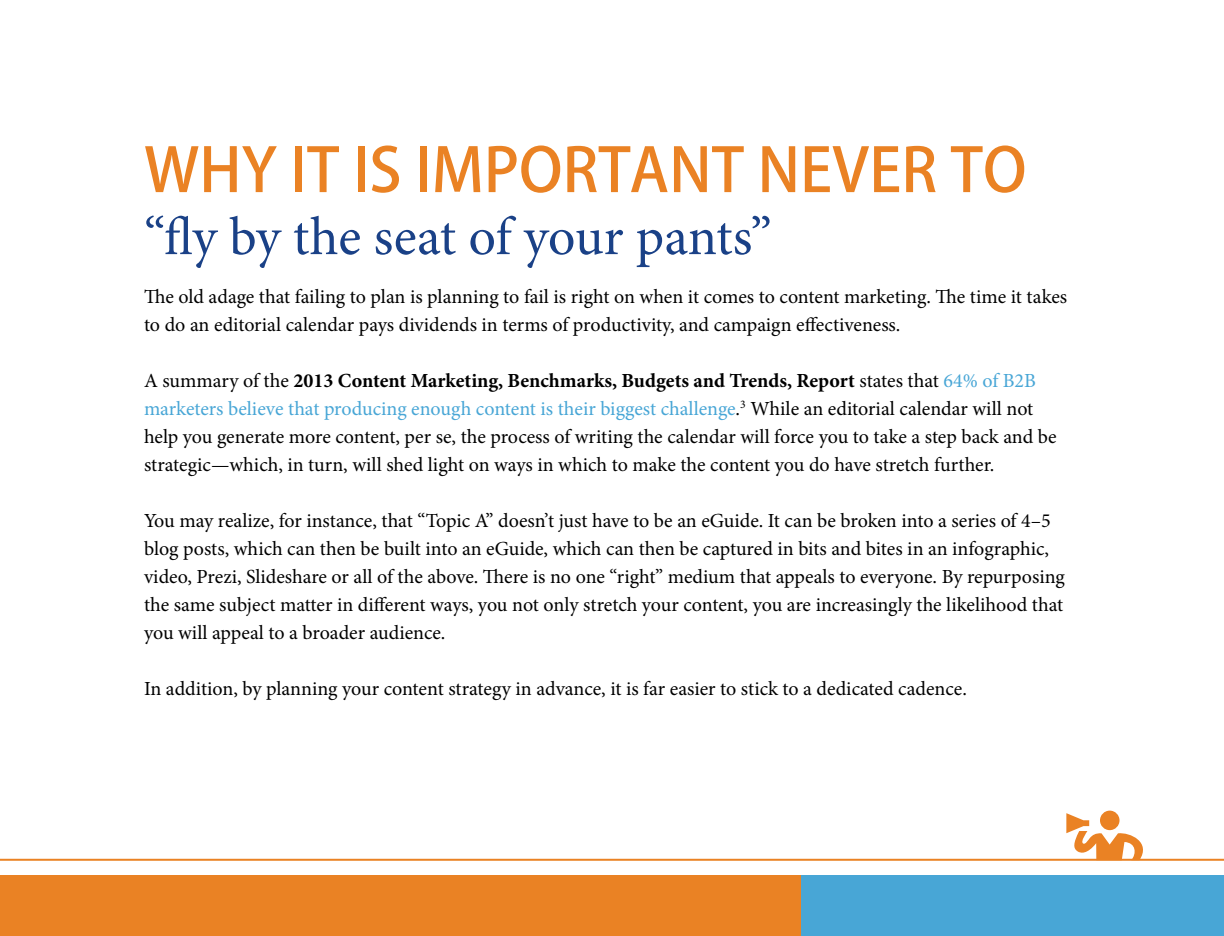
<style>
.page{position:relative;width:1224px;height:936px;background:#fff}
.page>*{position:absolute;margin:0;border:0;box-sizing:border-box;transform-origin:0 0}
.t1{font:500 60px "Koz Go Pro";color:#ea8224}
.t2{font:54px "Minion Pro";letter-spacing:-.005em;color:#1a4187}
.t3{font:20px/28px "Minion Pro";color:#000}
.s1{font-weight:700}
.s2{color:#48a6d6}
</style>
<div class="page">
<div style="left:0;top:875px;width:1224px;height:61px;background:#ea8224"></div>
<div style="left:801px;top:875px;width:423px;height:61px;background:#48a6d6"></div>
<hr style="left:0;top:859px;width:1224px;height:2px;background:#ea8224">
<svg style="left:1066px;top:811px;width:85px;height:48px"></svg>
<h1 class="t1" style="left:144px;top:132px;width:884px">WHY IT IS IMPORTANT NEVER TO</h1>
<h2 class="t2" style="left:144px;top:201px;width:629px">“fly by the seat of your pants”</h2>
<p class="t3" style="left:144px;top:283px;width:925px">The old adage that failing to plan is planning to fail is right on when it comes to content marketing. The time it takes to do an editorial calendar pays dividends in terms of productivity, and campaign effectiveness.</p>
<p class="t3" style="left:144px;top:367px;width:914px">A summary of the <span class="s1">2013 Content Marketing, Benchmarks, Budgets and Trends, Report</span> states that <span class="s2">64% of B2B marketers believe that producing enough content is their biggest challenge</span>.<sup>3</sup> While an editorial calendar will not help you generate more content, per se, the process of writing the calendar will force you to take a step back and be strategic—which, in turn, will shed light on ways in which to make the content you do have stretch further.</p>
<p class="t3" style="left:144px;top:507px;width:922px">You may realize, for instance, that “Topic A” doesn’t just have to be an eGuide. It can be broken into a series of 4–5 blog posts, which can then be built into an eGuide, which can then be captured in bits and bites in an infographic, video, Prezi, Slideshare or all of the above. There is no one “right” medium that appeals to everyone. By repurposing the same subject matter in different ways, you not only stretch your content, you are increasingly the likelihood that you will appeal to a broader audience.</p>
<p class="t3" style="left:144px;top:675px;width:824px">In addition, by planning your content strategy in advance, it is far easier to stick to a dedicated cadence.</p>
</div>
